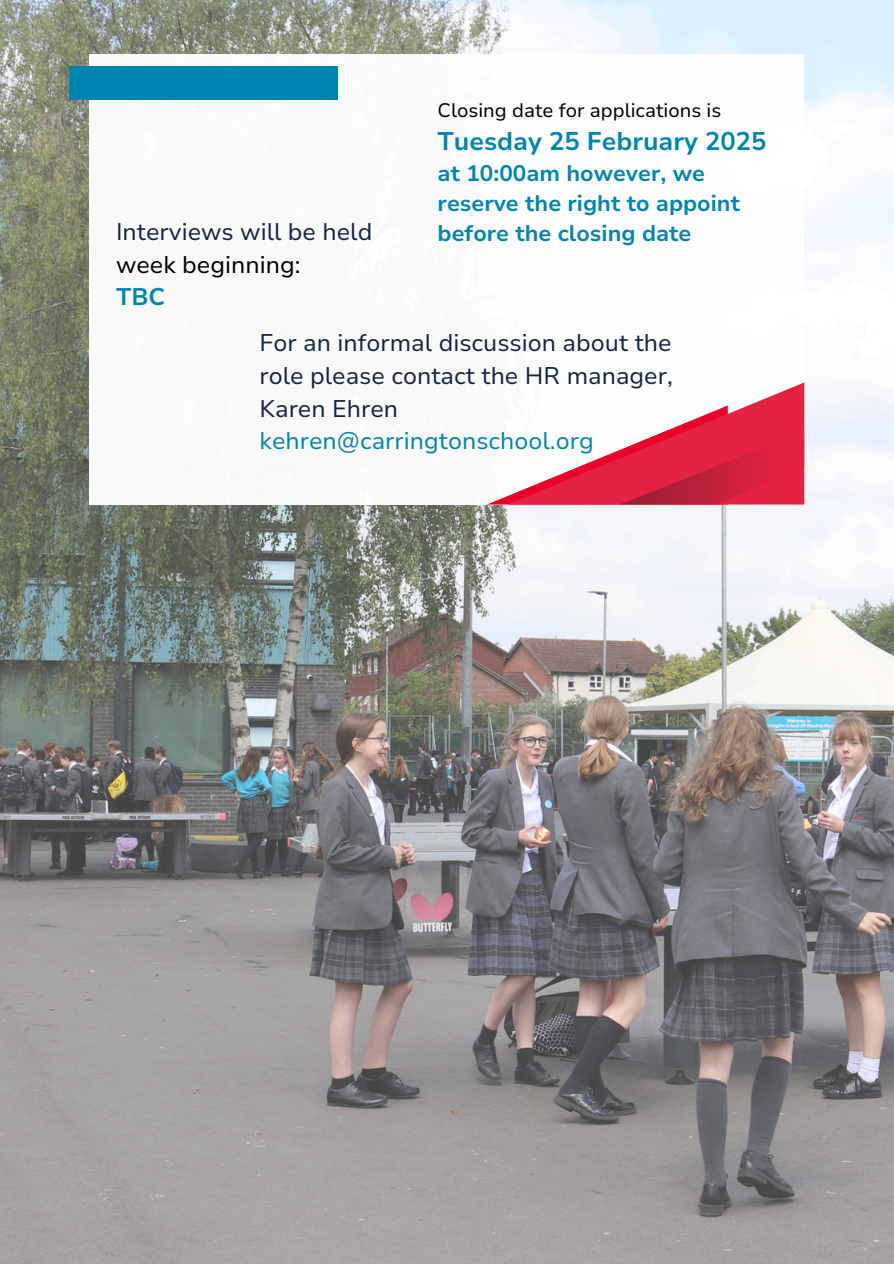
<style>
.page{position:relative;width:894px;height:1264px;background:#fff}
.page>*{position:absolute;margin:0;border:0;box-sizing:border-box;transform-origin:0 0}
.t1{font:700 25.5px "Nunito Sans 10 pt";color:#0085b1}
.t2{font:24px/32.7px "Nunito Sans 10 pt";color:#142445}
.t3{font:700 22.5px/30.3px "Nunito Sans 10 pt";color:#0085b1}
.t4{font:19.5px "Nunito Sans 10 pt";color:#000}
.s1{color:#000}
.s2{font-weight:700;color:#0085b1}
.s3{color:#0085b1}
</style>
<div class="page">
<img style="left:0;top:0;width:893px;height:1263px">
<div style="left:89px;top:54px;width:714px;height:450px;background:#fff"></div>
<svg style="left:488px;top:382px;width:316px;height:122px"></svg>
<div style="left:70px;top:66px;width:268px;height:33px;background:#0085b1"></div>
<h1 class="t2" style="left:116px;top:216px;width:258px">Interviews will be held <span class="s1">week beginning:<br></span><span class="s2">TBC</span></h1>
<h1 class="t4" style="left:437px;top:97px;width:285px">Closing date for applications is</h1>
<h1 class="t1" style="left:437px;top:124px;width:330px">Tuesday 25 February 2025</h1>
<h1 class="t3" style="left:437px;top:158px;width:304px">at 10:00am however, we reserve the right to appoint before the closing date</h1>
<h1 class="t2" style="left:259px;top:327px;width:414px">For an informal discussion about the role please contact the HR manager,<br>Karen Ehren <span class="s3">kehren@carringtonschool.org</span></h1>
</div>
